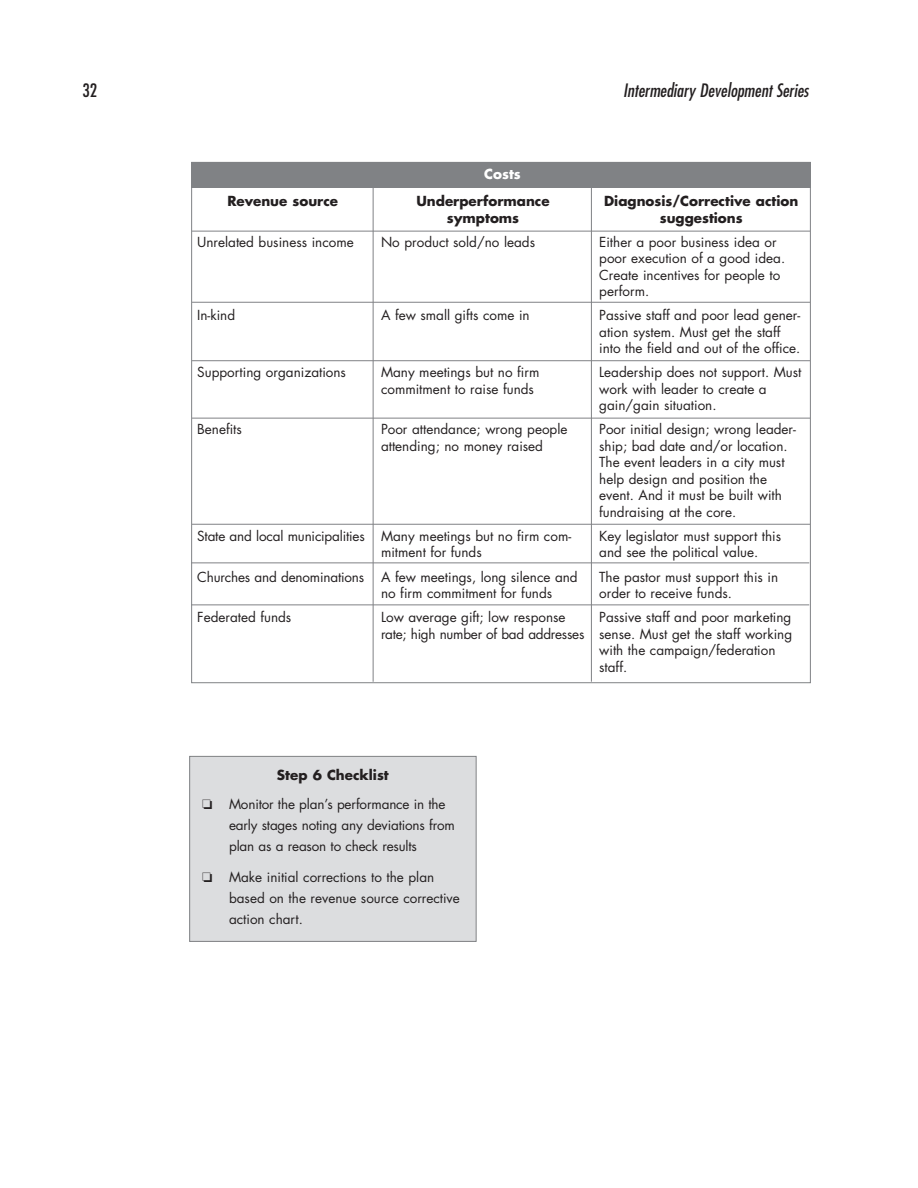
<style>
.page{position:relative;width:918px;height:1188px;background:#fff}
.page>*{position:absolute;margin:0;border:0;box-sizing:border-box;transform-origin:0 0}
.t1{font:italic condensed 18px "Futura";color:#231f20}
.t2{font:condensed 18px "Futura";color:#231f20}
.t3{font:13.5px/16.5px "Futura";color:#231f20}
.t4{font:700 13.5px/16.5px "Futura";color:#231f20;text-align:center}
.t5{font:13.5px/16.5px "Futura";letter-spacing:-.02em;color:#231f20}
.t6{font:700 13.5px "Futura";color:#fff}
.s1{font-weight:700}
</style>
<div class="page">
<div style="left:191px;top:162px;width:620px;height:26px;background:#808285"></div>
<hr style="left:192px;top:231px;width:618px;height:1px;background:#808285">
<hr style="left:192px;top:524px;width:618px;height:1px;background:#808285">
<hr style="left:192px;top:302px;width:618px;height:1px;background:#808285">
<hr style="left:591px;top:185px;width:1px;height:497px;background:#808285">
<hr style="left:373px;top:185px;width:1px;height:497px;background:#808285">
<hr style="left:192px;top:360px;width:618px;height:1px;background:#808285">
<hr style="left:192px;top:418px;width:618px;height:1px;background:#808285">
<hr style="left:191px;top:562px;width:618px;height:1px;background:#808285">
<hr style="left:191px;top:604px;width:618px;height:1px;background:#808285">
<div style="left:190px;top:756px;width:286px;height:185px;background:#dcdddf"></div>
<div style="left:189px;top:756px;width:288px;height:186px;border:1px solid #808285"></div>
<h1 class="t2" style="left:82px;top:82px;width:16px">32</h1>
<h1 class="t1" style="left:623px;top:82px;width:187px">Intermediary Development Series</h1>
<p class="t6" style="left:484px;top:168px;width:38px">Costs</p>
<p class="t4" style="left:227px;top:194px;width:112px">Revenue source</p>
<p class="t3" style="left:197px;top:235px;width:158px">Unrelated business income</p>
<p class="t3" style="left:197px;top:308px;width:39px">In-kind</p>
<p class="t3" style="left:197px;top:365px;width:150px">Supporting organizations</p>
<p class="t3" style="left:197px;top:422px;width:46px">Benefits</p>
<p class="t3" style="left:197px;top:529px;width:169px">State and local municipalities</p>
<p class="t3" style="left:197px;top:569px;width:169px">Churches and denominations</p>
<p class="t3" style="left:197px;top:610px;width:96px">Federated funds</p>
<p class="t4" style="left:416px;top:194px;width:135px">Underperformance symptoms</p>
<p class="t3" style="left:381px;top:235px;width:156px">No product sold/no leads</p>
<p class="t3" style="left:381px;top:308px;width:150px">A few small gifts come in</p>
<p class="t3" style="left:381px;top:365px;width:160px">Many meetings but no firm commitment to raise funds</p>
<p class="t3" style="left:381px;top:422px;width:188px">Poor attendance; wrong people attending; no money raised</p>
<p class="t3" style="left:381px;top:529px;width:192px">Many meetings but no firm com&shy;mitment for funds</p>
<p class="t3" style="left:381px;top:569px;width:198px">A few meetings, long silence and no firm commitment for funds</p>
<p class="t5" style="left:381px;top:610px;width:205px">Low average gift; low response rate; high number of bad addresses</p>
<p class="t4" style="left:604px;top:194px;width:196px">Diagnosis/Corrective action suggestions</p>
<p class="t3" style="left:599px;top:235px;width:188px">Either a poor business idea or poor execution of a good idea.<br>Create incentives for people to perform.</p>
<p class="t3" style="left:599px;top:308px;width:203px">Passive staff and poor lead gener&shy;ation system. Must get the staff into the field and out of the office.</p>
<p class="t3" style="left:599px;top:365px;width:204px">Leadership does not support. Must work with leader to create a gain/gain situation.</p>
<p class="t3" style="left:599px;top:422px;width:198px">Poor initial design; wrong leader&shy;ship; bad date and/or location.<br>The event leaders in a city must help design and position the event. And it must be built with fundraising at the core.</p>
<p class="t3" style="left:599px;top:529px;width:183px">Key legislator must support this and see the political value.</p>
<p class="t3" style="left:599px;top:569px;width:180px">The pastor must support this in order to receive funds.</p>
<p class="t3" style="left:599px;top:610px;width:195px">Passive staff and poor marketing sense. Must get the staff working with the campaign/federation staff.</p>
<p class="t3" style="left:202px;top:762px;width:245px;line-height:28.5px;text-indent:75px"><span class="s1">Step 6 Checklist<br></span>❏ Monitor the plan’s performance in the</p>
<p class="t3" style="left:229px;top:815px;width:227px;line-height:21px">early stages noting any deviations from plan as a reason to check results</p>
<p class="t3" style="left:229px;top:868px;width:232px;line-height:21px;text-indent:-27px">❏ Make initial corrections to the plan based on the revenue source corrective action chart.</p>
</div>
